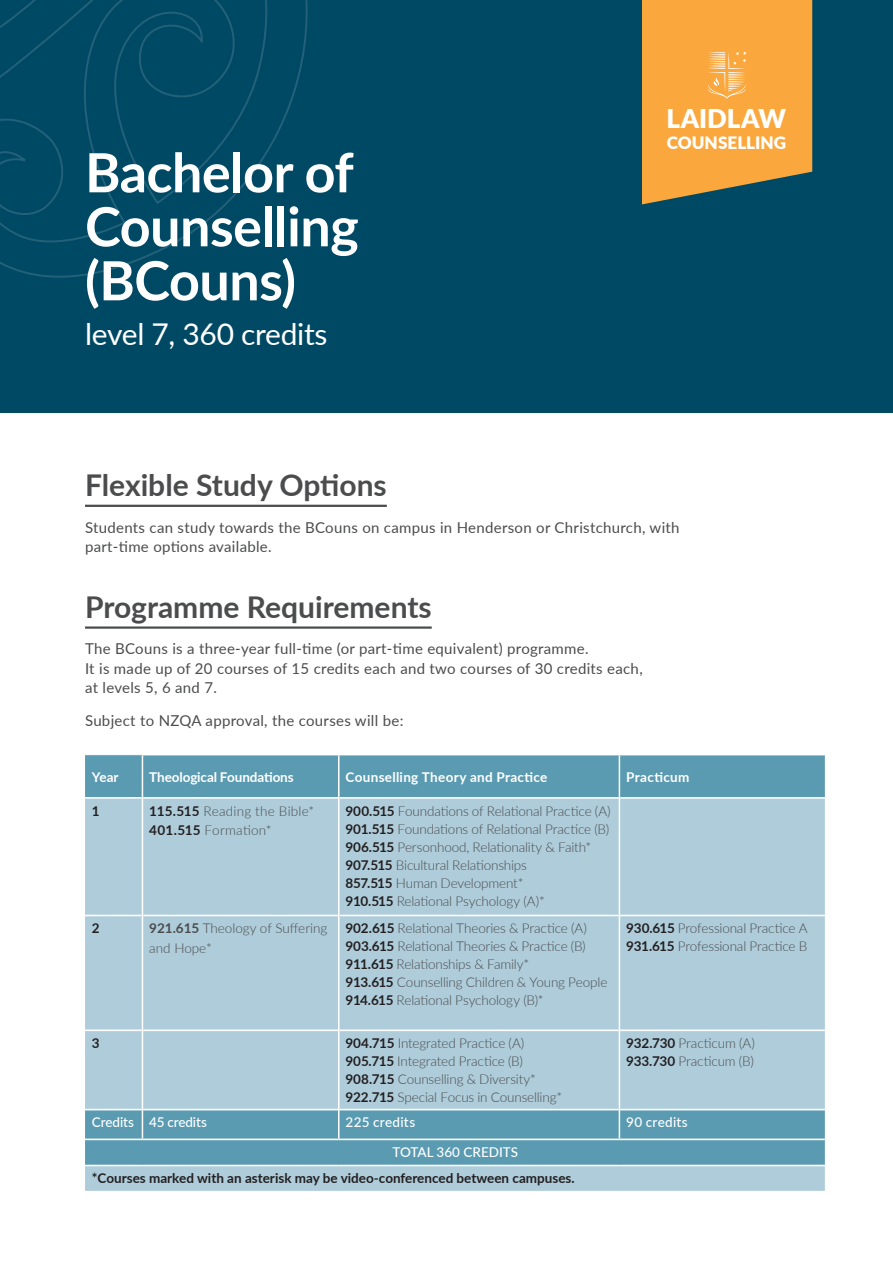
<style>
.page{position:relative;width:893px;height:1263px;background:#fff}
.page>*{position:absolute;margin:0;border:0;box-sizing:border-box;transform-origin:0 0}
.Headline{font:700 54px/54px "Lato";letter-spacing:-.01em;color:#fff;text-align:justify}
.Subheadline{font:700 30px "Lato";color:#4b4c4d}
.HEadline_-_levels{font:30px "Lato";letter-spacing:-.01em;color:#fff}
.t1{font:900 25.95px "Lato";color:#fff}
.t2{font:900 17.1px "Lato";letter-spacing:.005em;color:#fff}
.Body{font:15px/19.5px "Lato";letter-spacing:.02em;color:#4b4c4d}
.x_body_black_9{font:300 13.5px/19.4px "Lato";letter-spacing:-.01em;color:#4b4c4d}
.t3{font:700 13.5px "Lato";color:#231f20}
.x_body_black_9-2{font:700 13.5px "Lato";letter-spacing:.02em;color:#fff}
.x_body_black_9-3{font:300 13.5px "Lato";letter-spacing:.02em;color:#4b4c4d}
.x_body_black_9-4{font:500 13.5px "Lato";color:#fff}
.x_body_black_9-5{font:700 13.5px "Lato";letter-spacing:-.01em;color:#fff}
.x_body_black_9-6{font:500 13.5px "Lato";letter-spacing:.02em;color:#fff}
.s1{font-weight:700;color:#231f20}
.s2{font-weight:700}
</style>
<div class="page">
<div style="left:0;top:0;width:893px;height:412px;background:#004964"></div>
<hr style="left:85px;top:505px;width:302px;height:2px;background:#4b4c4d">
<hr style="left:85px;top:626px;width:347px;height:3px;background:#4b4c4d">
<div style="left:85px;top:755px;width:740px;height:42px;background:#5b9bb2"></div>
<svg style="left:85px;top:799px;width:740px;height:392px;background:#a3c5d4"></svg>
<hr style="left:85px;top:915px;width:57px;height:1px;background:#fff">
<hr style="left:143px;top:915px;width:195px;height:1px;background:#fff">
<hr style="left:339px;top:915px;width:280px;height:1px;background:#fff">
<hr style="left:620px;top:915px;width:205px;height:1px;background:#fff">
<hr style="left:85px;top:1029px;width:57px;height:2px;background:#fff">
<hr style="left:143px;top:1029px;width:195px;height:2px;background:#fff">
<hr style="left:339px;top:1029px;width:280px;height:2px;background:#fff">
<hr style="left:620px;top:1029px;width:205px;height:2px;background:#fff">
<hr style="left:85px;top:1109px;width:57px;height:1px;background:#fff">
<hr style="left:143px;top:1109px;width:195px;height:1px;background:#fff">
<hr style="left:339px;top:1109px;width:280px;height:1px;background:#fff">
<hr style="left:620px;top:1109px;width:205px;height:1px;background:#fff">
<hr style="left:85px;top:1138px;width:57px;height:2px;background:#fff">
<hr style="left:142px;top:1138px;width:197px;height:2px;background:#fff">
<hr style="left:339px;top:1138px;width:280px;height:2px;background:#fff">
<hr style="left:619px;top:1138px;width:206px;height:2px;background:#fff">
<hr style="left:85px;top:1165px;width:57px;height:1px;background:#fff">
<hr style="left:142px;top:1165px;width:197px;height:1px;background:#fff">
<hr style="left:339px;top:1165px;width:280px;height:1px;background:#fff">
<hr style="left:619px;top:1165px;width:206px;height:1px;background:#fff">
<hr style="left:142px;top:755px;width:1px;height:43px;background:#fff">
<hr style="left:338px;top:755px;width:1px;height:43px;background:#fff">
<hr style="left:619px;top:755px;width:1px;height:43px;background:#fff">
<hr style="left:142px;top:798px;width:1px;height:117px;background:#fff">
<hr style="left:338px;top:798px;width:1px;height:117px;background:#fff">
<hr style="left:619px;top:798px;width:1px;height:117px;background:#fff">
<hr style="left:142px;top:915px;width:1px;height:115px;background:#fff">
<hr style="left:338px;top:915px;width:1px;height:115px;background:#fff">
<hr style="left:619px;top:915px;width:1px;height:115px;background:#fff">
<hr style="left:142px;top:1030px;width:1px;height:79px;background:#fff">
<hr style="left:338px;top:1030px;width:1px;height:79px;background:#fff">
<hr style="left:619px;top:1030px;width:1px;height:79px;background:#fff">
<svg style="left:142px;top:1109px;width:1px;height:29px"></svg>
<svg style="left:338px;top:1109px;width:1px;height:29px"></svg>
<svg style="left:619px;top:1109px;width:1px;height:29px"></svg>
<svg style="left:0;top:0;width:308px;height:278px"></svg>
<svg style="left:642px;top:0;width:171px;height:205px;background:#e4a042"></svg>
<p class="Headline" style="left:85px;top:143px;width:275px">Bachelor of Counselling (BCouns)</p>
<p class="HEadline_-_levels" style="left:85px;top:312px;width:244px">level 7, 360 credits</p>
<p class="t1" style="left:667px;top:99px;width:121px">LAIDLAW</p>
<p class="t2" style="left:667px;top:130px;width:121px">COUNSELLING</p>
<p class="Subheadline" style="left:85px;top:463px;width:303px">Flexible Study Options</p>
<p class="Body" style="left:85px;top:517px;width:596px">Students can study towards the BCouns on campus in Henderson or Christchurch, with part-time options available.</p>
<p class="Subheadline" style="left:85px;top:585px;width:348px">Programme Requirements</p>
<p class="Body" style="left:85px;top:639px;width:559px">The BCouns is a three-year full-time (or part-time equivalent) programme.<br>It is made up of 20 courses of 15 credits each and two courses of 30 credits each, at levels 5, 6 and 7.</p>
<p class="Body" style="left:85px;top:710px;width:320px">Subject to NZQA approval, the courses will be:</p>
<p class="x_body_black_9-2" style="left:92px;top:767px;width:28px">Year</p>
<p class="x_body_black_9-5" style="left:149px;top:767px;width:146px">Theological Foundations</p>
<p class="x_body_black_9-2" style="left:346px;top:767px;width:203px">Counselling Theory and Practice</p>
<p class="x_body_black_9-2" style="left:626px;top:767px;width:65px">Practicum</p>
<p class="t3" style="left:92px;top:801px;width:9px">1</p>
<p class="x_body_black_9-3" style="left:149px;top:801px;width:166px"><span class="s1">115.515</span> Reading the Bible*</p>
<p class="x_body_black_9-3" style="left:149px;top:820px;width:124px"><span class="s1">401.515</span> Formation*</p>
<p class="x_body_black_9" style="left:346px;top:800px;width:267px"><span class="s1">900.515</span> Foundations of Relational Practice (A)</p>
<p class="x_body_black_9" style="left:346px;top:818px;width:265px"><span class="s1">901.515</span> Foundations of Relational Practice (B)</p>
<p class="x_body_black_9" style="left:346px;top:836px;width:247px"><span class="s1">906.515</span> Personhood, Relationality &amp; Faith*</p>
<p class="x_body_black_9" style="left:346px;top:854px;width:183px"><span class="s1">907.515</span> Bicultural Relationships</p>
<p class="x_body_black_9" style="left:346px;top:872px;width:179px"><span class="s1">857.515</span> Human Development*</p>
<p class="x_body_black_9" style="left:346px;top:890px;width:201px"><span class="s1">910.515</span> Relational Psychology (A)*</p>
<p class="t3" style="left:92px;top:918px;width:9px">2</p>
<p class="x_body_black_9" style="left:149px;top:918px;width:180px"><span class="s2">921.615</span> Theology of Suffering and Hope*</p>
<p class="x_body_black_9" style="left:346px;top:918px;width:243px"><span class="s1">902.615</span> Relational Theories &amp; Practice (A)</p>
<p class="x_body_black_9" style="left:346px;top:936px;width:242px"><span class="s1">903.615</span> Relational Theories &amp; Practice (B)</p>
<p class="x_body_black_9" style="left:346px;top:954px;width:185px"><span class="s1">911.615</span> Relationships &amp; Family*</p>
<p class="x_body_black_9" style="left:346px;top:972px;width:263px"><span class="s1">913.615</span> Counselling Children &amp; Young People</p>
<p class="x_body_black_9" style="left:346px;top:990px;width:200px"><span class="s1">914.615</span> Relational Psychology (B)*</p>
<p class="t3" style="left:92px;top:1033px;width:9px">3</p>
<p class="x_body_black_9" style="left:346px;top:1033px;width:180px"><span class="s1">904.715</span> Integrated Practice (A)</p>
<p class="x_body_black_9" style="left:346px;top:1051px;width:179px"><span class="s1">905.715</span> Integrated Practice (B)</p>
<p class="x_body_black_9" style="left:346px;top:1070px;width:218px;line-height:18px"><span class="s1">908.715</span> Counselling &amp; Diversity*<br><span class="s1">922.715</span> Special Focus in Counselling*</p>
<p class="x_body_black_9" style="left:626px;top:918px;width:183px"><span class="s1">930.615</span> Professional Practice A</p>
<p class="x_body_black_9" style="left:626px;top:936px;width:182px"><span class="s1">931.615</span> Professional Practice B</p>
<p class="x_body_black_9" style="left:626px;top:1033px;width:130px"><span class="s1">932.730</span> Practicum (A)</p>
<p class="x_body_black_9" style="left:626px;top:1051px;width:129px"><span class="s1">933.730</span> Practicum (B)</p>
<p class="x_body_black_9-4" style="left:92px;top:1113px;width:44px">Credits</p>
<p class="x_body_black_9-4" style="left:149px;top:1113px;width:59px">45 credits</p>
<p class="x_body_black_9-6" style="left:346px;top:1113px;width:71px">225 credits</p>
<p class="x_body_black_9-6" style="left:626px;top:1113px;width:63px">90 credits</p>
<p class="x_body_black_9-4" style="left:392px;top:1142px;width:127px">TOTAL 360 CREDITS</p>
<p class="t3" style="left:92px;top:1168px;width:484px">*Courses marked with an asterisk may be video-conferenced between campuses.</p>
</div>
